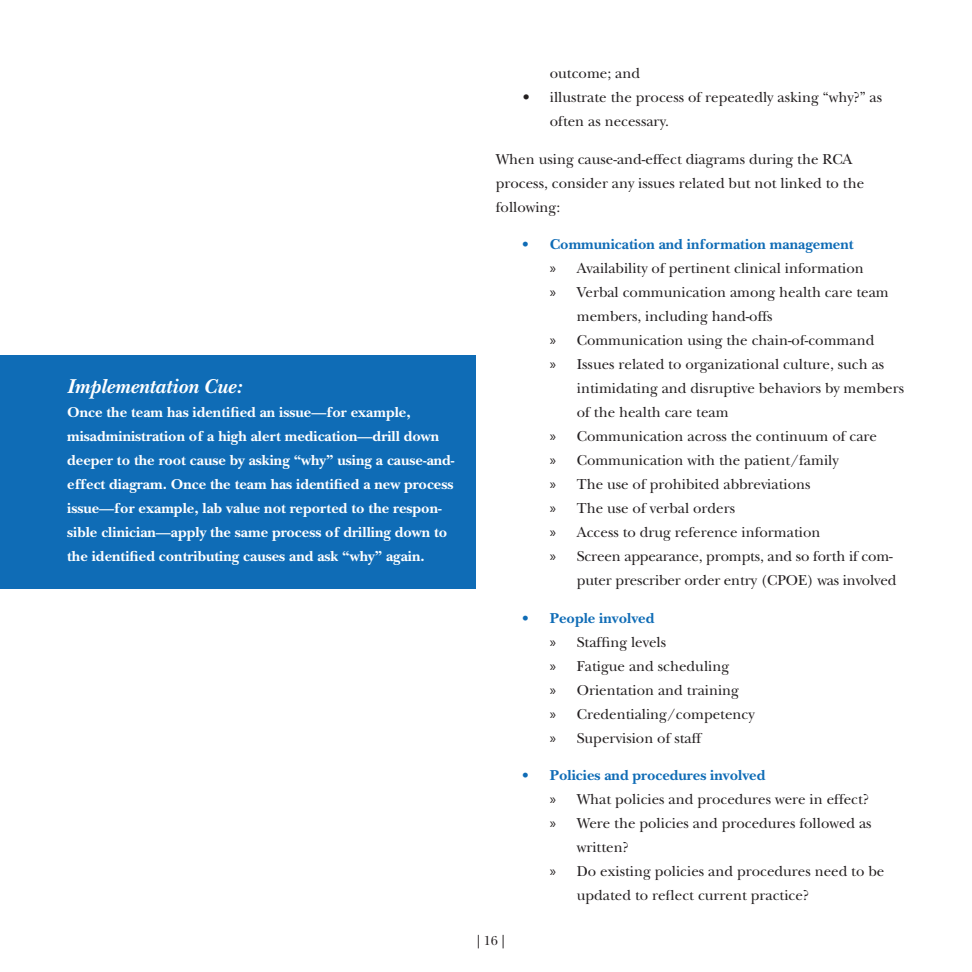
<style>
.page{position:relative;width:972px;height:972px;background:#fff}
.page>*{position:absolute;margin:0;border:0;box-sizing:border-box;transform-origin:0 0}
.t1{font:italic 700 21px "New Baskerville";color:#fff}
.indented_bullet{font:15px/24px "New Baskerville";color:#231f20}
.t2{font:700 15px/24px "New Baskerville";color:#fff}
.purple_bullet{font:700 15px "New Baskerville";color:#0f6cb6}
.bullet{font:15px/24px "New Baskerville";color:#231f20}
.t3{font:13.5px "New Baskerville";color:#231f20}
.s1{font-family:"Myriad Pro"}
</style>
<div class="page">
<div style="left:0;top:355px;width:476px;height:234px;background:#0f6cb6"></div>
<p class="t1" style="left:67px;top:374px;width:176px">Implementation Cue:</p>
<p class="t2" style="left:67px;top:400px;width:389px">Once the team has identified an issue—for example, misadministration of a high alert medication—drill down deeper to the root cause by asking “why” using a cause-and&shy;effect diagram. Once the team has identified a new process issue—for example, lab value not reported to the respon&shy;sible clinician—apply the same process of drilling down to the identified contributing causes and ask “why” again.</p>
<p class="bullet" style="left:550px;top:62px;width:92px">outcome; and</p>
<p class="bullet" style="left:550px;top:86px;width:334px;text-indent:-27px">• illustrate the process of repeatedly asking “why?” as often as necessary.</p>
<p class="indented_bullet" style="left:496px;top:147px;width:370px">When using cause-and-effect diagrams during the RCA process, consider any issues related but not linked to the following:</p>
<p class="purple_bullet" style="left:523px;top:236px;width:332px">• Communication and information management</p>
<p class="indented_bullet" style="left:550px;top:257px;width:315px"><span class="s1">»</span> Availability of pertinent clinical information</p>
<p class="indented_bullet" style="left:577px;top:281px;width:313px;text-indent:-27px"><span class="s1">»</span> Verbal communication among health care team members, including hand-offs</p>
<p class="indented_bullet" style="left:550px;top:329px;width:326px"><span class="s1">»</span> Communication using the chain-of-command</p>
<p class="indented_bullet" style="left:577px;top:353px;width:329px;text-indent:-27px"><span class="s1">»</span> Issues related to organizational culture, such as intimidating and disruptive behaviors by members of the health care team</p>
<p class="indented_bullet" style="left:550px;top:425px;width:329px"><span class="s1">»</span> Communication across the continuum of care</p>
<p class="indented_bullet" style="left:550px;top:449px;width:290px"><span class="s1">»</span> Communication with the patient/family</p>
<p class="indented_bullet" style="left:550px;top:473px;width:262px"><span class="s1">»</span> The use of prohibited abbreviations</p>
<p class="indented_bullet" style="left:550px;top:497px;width:187px"><span class="s1">»</span> The use of verbal orders</p>
<p class="indented_bullet" style="left:550px;top:521px;width:272px"><span class="s1">»</span> Access to drug reference information</p>
<p class="indented_bullet" style="left:550px;top:545px;width:348px;text-align:right"><span class="s1">»</span> Screen appearance, prompts, and so forth if com&shy;puter prescriber order entry (CPOE) was involved</p>
<p class="purple_bullet" style="left:523px;top:609px;width:133px">• People involved</p>
<p class="indented_bullet" style="left:550px;top:630px;width:118px"><span class="s1">»</span> Staffing levels</p>
<p class="indented_bullet" style="left:550px;top:654px;width:181px"><span class="s1">»</span> Fatigue and scheduling</p>
<p class="indented_bullet" style="left:550px;top:678px;width:191px"><span class="s1">»</span> Orientation and training</p>
<p class="indented_bullet" style="left:550px;top:702px;width:206px"><span class="s1">»</span> Credentialing/competency</p>
<p class="indented_bullet" style="left:550px;top:726px;width:153px"><span class="s1">»</span> Supervision of staff</p>
<p class="purple_bullet" style="left:523px;top:767px;width:244px">• Policies and procedures involved</p>
<p class="indented_bullet" style="left:550px;top:788px;width:321px"><span class="s1">»</span> What policies and procedures were in effect?</p>
<p class="indented_bullet" style="left:577px;top:812px;width:296px;text-indent:-27px"><span class="s1">»</span> Were the policies and procedures followed as written?</p>
<p class="indented_bullet" style="left:577px;top:860px;width:309px;text-indent:-27px"><span class="s1">»</span> Do existing policies and procedures need to be updated to reflect current practice?</p>
<p class="t3" style="left:477px;top:933px;width:30px">| 16 |</p>
</div>
